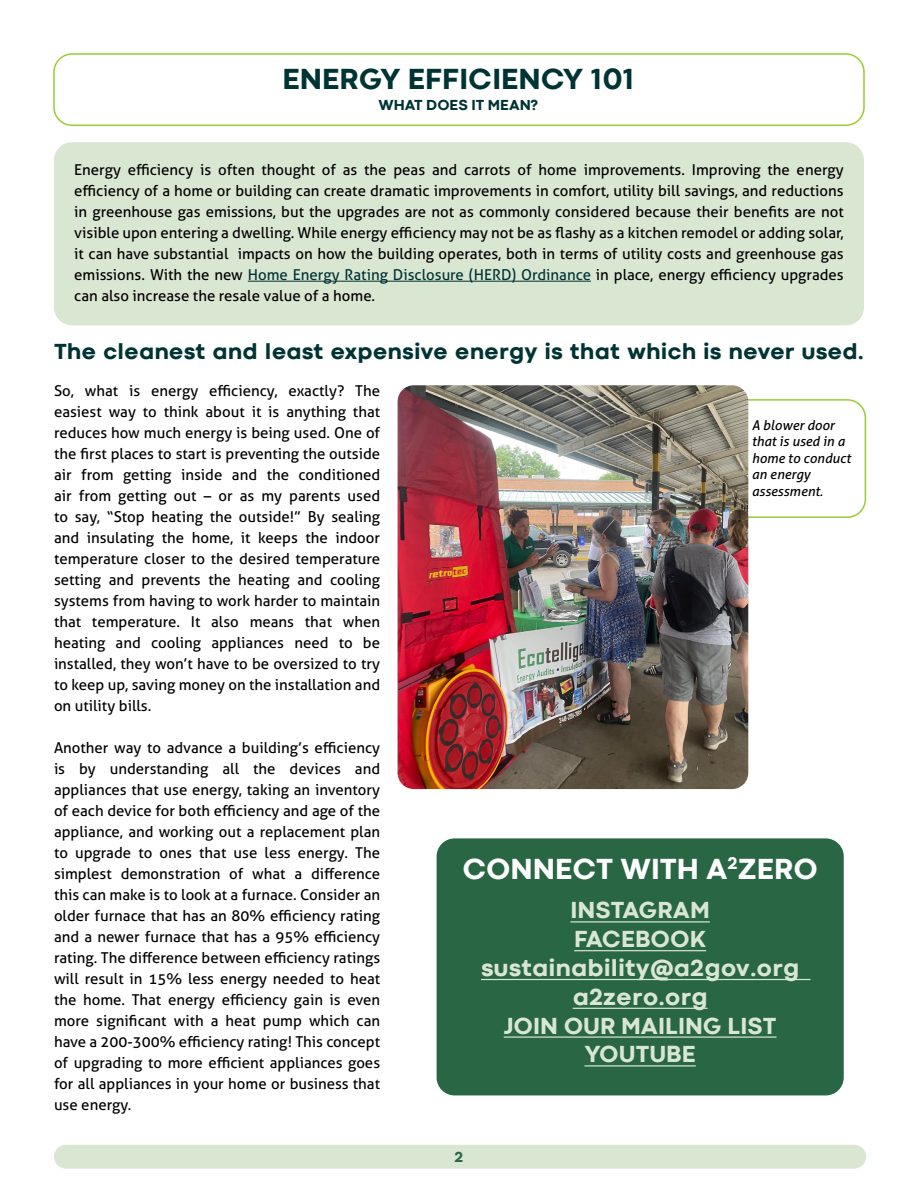
<style>
.page{position:relative;width:918px;height:1188px;background:#fff}
.page>*{position:absolute;margin:0;border:0;box-sizing:border-box;transform-origin:0 0}
.t1{font:800 30px "Codec Cold";color:#033}
.t2{font:800 30px "Codec Cold";color:#fff}
.t3{font:800 24px/28.8px "Codec Cold";color:#d9e6d2;text-align:center}
.t4{font:800 22.5px "Codec Cold";color:#033}
.t5{font:15px/21px "Aller";color:#000;text-align:justify}
.t6{font:800 15px "Codec Cold";color:#033}
.t7{font:800 15px "Codec Cold";color:#296643}
.t8{font:italic 13.5px/16.5px "Aller";color:#000}
.s1{color:#033}
</style>
<div class="page">
<div style="left:54px;top:1145px;width:812px;height:24px;background:#d9e6d2;border-radius:12px"></div>
<div style="left:53px;top:53px;width:812px;height:73px;border:2px solid #9c3;border-radius:18px"></div>
<div style="left:54px;top:142px;width:810px;height:183px;background:#d9e6d2;border-radius:18px"></div>
<hr style="left:248px;top:281px;width:343px;height:1px;background:#033">
<div style="left:547px;top:399px;width:319px;height:119px;border:2px solid #9c3;border-radius:18px"></div>
<img style="left:398px;top:385px;width:350px;height:404px">
<div style="left:437px;top:838px;width:407px;height:257px;background:#296643;border-radius:18px"></div>
<hr style="left:570px;top:921px;width:140px;height:2px;background:#d9e6d2">
<hr style="left:574px;top:950px;width:132px;height:1px;background:#d9e6d2">
<hr style="left:481px;top:979px;width:330px;height:1px;background:#d9e6d2">
<hr style="left:573px;top:1008px;width:135px;height:1px;background:#d9e6d2">
<hr style="left:504px;top:1037px;width:273px;height:1px;background:#d9e6d2">
<hr style="left:584px;top:1065px;width:112px;height:2px;background:#d9e6d2">
<h1 class="t1" style="left:282px;top:61px;width:353px">ENERGY EFFICIENCY 101</h1>
<p class="t6" style="left:378px;top:96px;width:161px">WHAT DOES IT MEAN?</p>
<p class="t5" style="left:74px;top:159px;width:771px">Energy efficiency is often thought of as the peas and carrots of home improvements. Improving the energy efficiency of a home or building can create dramatic improvements in comfort, utility bill savings, and reductions in greenhouse gas emissions, but the upgrades are not as commonly considered because their benefits are not visible upon entering a dwelling. While energy efficiency may not be as flashy as a kitchen remodel or adding solar, it can have substantial impacts on how the building operates, both in terms of utility costs and greenhouse gas emissions. With the new <span class="s1">Home Energy Rating Disclosure (HERD) Ordinance</span> in place, energy efficiency upgrades can also increase the resale value of a home.</p>
<h3 class="t4" style="left:54px;top:338px;width:811px">The cleanest and least expensive energy is that which is never used.</h3>
<p class="t5" style="left:54px;top:380px;width:328px">So, what is energy efficiency, exactly? The easiest way to think about it is anything that reduces how much energy is being used. One of the first places to start is preventing the outside air from getting inside and the conditioned air from getting out – or as my parents used to say, “Stop heating the outside!” By sealing and insulating the home, it keeps the indoor temperature closer to the desired temperature setting and prevents the heating and cooling systems from having to work harder to maintain that temperature. It also means that when heating and cooling appliances need to be installed, they won’t have to be oversized to try to keep up, saving money on the installation and on utility bills.</p>
<p class="t5" style="left:54px;top:737px;width:328px">Another way to advance a building’s efficiency is by understanding all the devices and appliances that use energy, taking an inventory of each device for both efficiency and age of the appliance, and working out a replacement plan to upgrade to ones that use less energy. The simplest demonstration of what a difference this can make is to look at a furnace. Consider an older furnace that has an 80% efficiency rating and a newer furnace that has a 95% efficiency rating. The difference between efficiency ratings will result in 15% less energy needed to heat the home. That energy efficiency gain is even more significant with a heat pump which can have a 200-300% efficiency rating! This concept of upgrading to more efficient appliances goes for all appliances in your home or business that use energy.</p>
<p class="t8" style="left:752px;top:416px;width:101px">A blower door that is used in a home to conduct an energy assessment.</p>
<h1 class="t2" style="left:462px;top:851px;width:357px">CONNECT WITH A<sup>2</sup>ZERO</h1>
<h2 class="t3" style="left:481px;top:896px;width:320px">INSTAGRAM<br>FACEBOOK sustainability@a2gov.org a2zero.org<br>JOIN OUR MAILING LIST<br>YOUTUBE</h2>
<p class="t7" style="left:455px;top:1147px;width:10px">2</p>
</div>
